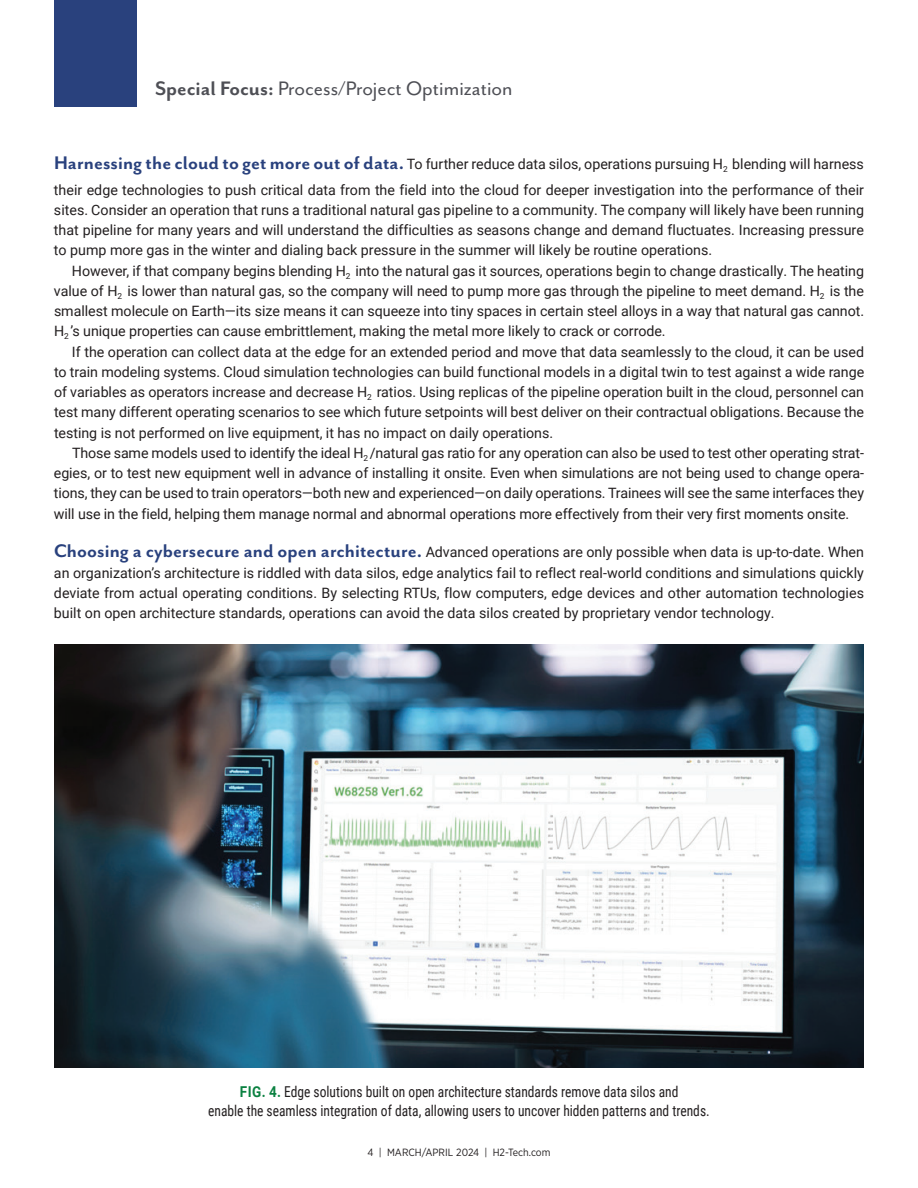
<style>
.page{position:relative;width:918px;height:1188px;background:#fff}
.page>*{position:absolute;margin:0;border:0;box-sizing:border-box;transform-origin:0 0}
.t1{font:22.5px "Mr Eaves San OT";color:#4e4f55}
.t2{font:15px/19.5px "Roboto Condensed";color:#231f20;text-align:center;scale:.9 1}
.t3{font:14.25px/20.2px "Roboto";color:#231f20;text-align:justify}
.t4{font:10.5px "Gotham Narrow";color:#231f20}
.s1{font-weight:700}
.s2{font-family:"Mr Eaves San OT";font-weight:700;font-size:21px;color:#29417d}
.s3{font-family:"Roboto";font-weight:700;color:#0b8141}
</style>
<div class="page">
<div style="left:54px;top:0;width:83px;height:107px;background:#29417d"></div>
<img style="left:54px;top:644px;width:810px;height:423px">
<h1 class="t1" style="left:155px;top:76px;width:359px"><span class="s1">Special Focus:</span> Process/Project Optimization</h1>
<p class="t3" style="left:54px;top:151px;width:812px;line-height:25.2px"><span class="s2">Harnessing the cloud to get more out of data.</span> To further reduce data silos, operations pursuing H<sub>2</sub> blending will harness their edge technologies to push critical data from the field into the cloud for deeper investigation into the performance of their</p>
<p class="t3" style="left:54px;top:199px;width:812px">sites. Consider an operation that runs a traditional natural gas pipeline to a community. The company will likely have been running that pipeline for many years and will understand the difficulties as seasons change and demand fluctuates. Increasing pressure to pump more gas in the winter and dialing back pressure in the summer will likely be routine operations.</p>
<p class="t3" style="left:54px;top:260px;width:812px;text-indent:18px">However, if that company begins blending H<sub>2</sub> into the natural gas it sources, operations begin to change drastically. The heating value of H<sub>2</sub> is lower than natural gas, so the company will need to pump more gas through the pipeline to meet demand. H<sub>2</sub> is the smallest molecule on Earth—its size means it can squeeze into tiny spaces in certain steel alloys in a way that natural gas cannot.<br>H<sub>2</sub> ’s unique properties can cause embrittlement, making the metal more likely to crack or corrode.</p>
<p class="t3" style="left:54px;top:341px;width:812px;text-indent:18px">If the operation can collect data at the edge for an extended period and move that data seamlessly to the cloud, it can be used to train modeling systems. Cloud simulation technologies can build functional models in a digital twin to test against a wide range of variables as operators increase and decrease H<sub>2</sub> ratios. Using replicas of the pipeline operation built in the cloud, personnel can test many different operating scenarios to see which future setpoints will best deliver on their contractual obligations. Because the testing is not performed on live equipment, it has no impact on daily operations.</p>
<p class="t3" style="left:54px;top:442px;width:812px;text-indent:18px">Those same models used to identify the ideal H<sub>2</sub> /natural gas ratio for any operation can also be used to test other operating strat&shy;egies, or to test new equipment well in advance of installing it onsite. Even when simulations are not being used to change opera&shy;tions, they can be used to train operators—both new and experienced—on daily operations. Trainees will see the same interfaces they will use in the field, helping them manage normal and abnormal operations more effectively from their very first moments onsite.</p>
<p class="t3" style="left:54px;top:542px;width:812px"><span class="s2">Choosing a cybersecure and open architecture.</span> Advanced operations are only possible when data is up-to-date. When an organization’s architecture is riddled with data silos, edge analytics fail to reflect real-world conditions and simulations quickly deviate from actual operating conditions. By selecting RTUs, flow computers, edge devices and other automation technologies built on open architecture standards, operations can avoid the data silos created by proprietary vendor technology.</p>
<p class="t2" style="left:208px;top:1081px;width:559px"><span class="s3">FIG. 4.</span> Edge solutions built on open architecture standards remove data silos and<br>enable the seamless integration of data, allowing users to uncover hidden patterns and trends.</p>
<p class="t4" style="left:368px;top:1146px;width:184px">4 | MARCH/APRIL 2024 | H2-Tech.com</p>
</div>
